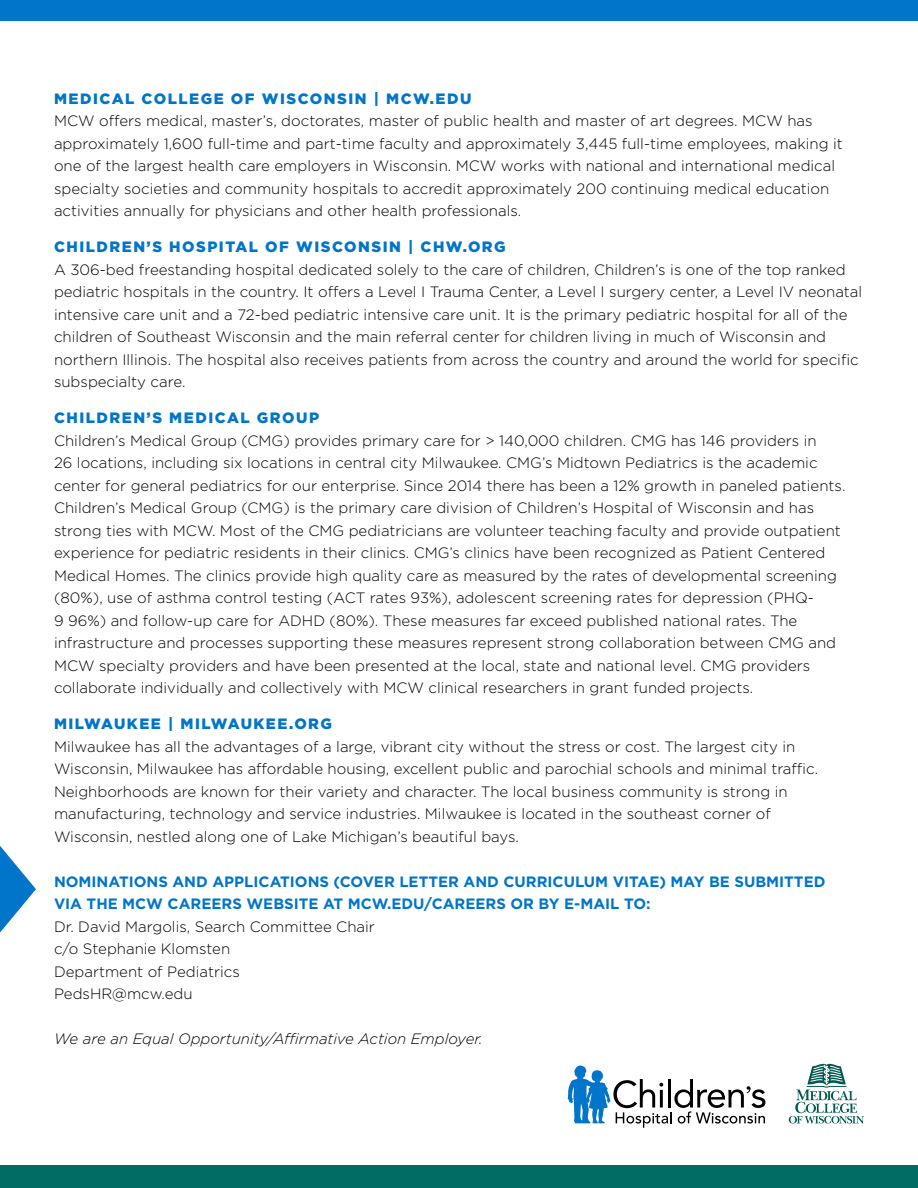
<style>
.page{position:relative;width:918px;height:1188px;background:#fff}
.page>*{position:absolute;margin:0;border:0;box-sizing:border-box;transform-origin:0 0}
.t1{font:300 15px/22.5px "Gotham";color:#000}
.t2{font:700 15px/22.5px "Gotham";color:#0075c9}
.t3{font:900 15px "Gotham";letter-spacing:.1em;color:#0075c9}
.t4{font:italic 300 15px "Gotham";color:#000}
</style>
<div class="page">
<div style="left:0;top:1165px;width:918px;height:23px;background:#006c64"></div>
<svg style="left:568px;top:1065px;width:197px;height:63px"></svg>
<svg style="left:789px;top:1064px;width:75px;height:60px"></svg>
<svg style="left:0;top:846px;width:36px;height:87px"></svg>
<div style="left:0;top:0;width:918px;height:21px;background:#0075c9"></div>
<p class="t3" style="left:54px;top:88px;width:419px">MEDICAL COLLEGE OF WISCONSIN | MCW.EDU</p>
<p class="t1" style="left:54px;top:109px;width:790px">MCW offers medical, master’s, doctorates, master of public health and master of art degrees. MCW has approximately 1,600 full-time and part-time faculty and approximately 3,445 full-time employees, making it one of the largest health care employers in Wisconsin. MCW works with national and international medical specialty societies and community hospitals to accredit approximately 200 continuing medical education activities annually for physicians and other health professionals.</p>
<p class="t3" style="left:54px;top:236px;width:453px">CHILDREN’S HOSPITAL OF WISCONSIN | CHW.ORG</p>
<p class="t1" style="left:54px;top:258px;width:810px">A 306-bed freestanding hospital dedicated solely to the care of children, Children’s is one of the top ranked pediatric hospitals in the country. It offers a Level I Trauma Center, a Level I surgery center, a Level IV neonatal intensive care unit and a 72-bed pediatric intensive care unit. It is the primary pediatric hospital for all of the children of Southeast Wisconsin and the main referral center for children living in much of Wisconsin and northern Illinois. The hospital also receives patients from across the country and around the world for specific subspecialty care.</p>
<p class="t3" style="left:54px;top:407px;width:267px">CHILDREN’S MEDICAL GROUP</p>
<p class="t1" style="left:54px;top:429px;width:793px">Children’s Medical Group (CMG) provides primary care for &gt; 140,000 children. CMG has 146 providers in<br>26 locations, including six locations in central city Milwaukee. CMG’s Midtown Pediatrics is the academic center for general pediatrics for our enterprise. Since 2014 there has been a 12% growth in paneled patients.<br>Children’s Medical Group (CMG) is the primary care division of Children’s Hospital of Wisconsin and has strong ties with MCW. Most of the CMG pediatricians are volunteer teaching faculty and provide outpatient experience for pediatric residents in their clinics. CMG’s clinics have been recognized as Patient Centered Medical Homes. The clinics provide high quality care as measured by the rates of developmental screening (80%), use of asthma control testing (ACT rates 93%), adolescent screening rates for depression (PHQ-<br>9 96%) and follow-up care for ADHD (80%). These measures far exceed published national rates. The infrastructure and processes supporting these measures represent strong collaboration between CMG and MCW specialty providers and have been presented at the local, state and national level. CMG providers collaborate individually and collectively with MCW clinical researchers in grant funded projects.</p>
<p class="t3" style="left:54px;top:713px;width:280px">MILWAUKEE | MILWAUKEE.ORG</p>
<p class="t1" style="left:54px;top:735px;width:766px">Milwaukee has all the advantages of a large, vibrant city without the stress or cost. The largest city in Wisconsin, Milwaukee has affordable housing, excellent public and parochial schools and minimal traffic.<br>Neighborhoods are known for their variety and character. The local business community is strong in manufacturing, technology and service industries. Milwaukee is located in the southeast corner of Wisconsin, nestled along one of Lake Michigan’s beautiful bays.</p>
<p class="t2" style="left:54px;top:870px;width:773px">NOMINATIONS AND APPLICATIONS (COVER LETTER AND CURRICULUM VITAE) MAY BE SUBMITTED<br>VIA THE MCW CAREERS WEBSITE AT MCW.EDU/CAREERS OR BY E-MAIL TO:</p>
<p class="t1" style="left:54px;top:915px;width:322px">Dr. David Margolis, Search Committee Chair</p>
<p class="t1" style="left:54px;top:937px;width:178px">c/o Stephanie Klomsten</p>
<p class="t1" style="left:54px;top:960px;width:187px">Department of Pediatrics</p>
<p class="t1" style="left:54px;top:982px;width:140px">PedsHR@mcw.edu</p>
<p class="t4" style="left:54px;top:1029px;width:430px">We are an Equal Opportunity/Affirmative Action Employer.</p>
</div>
